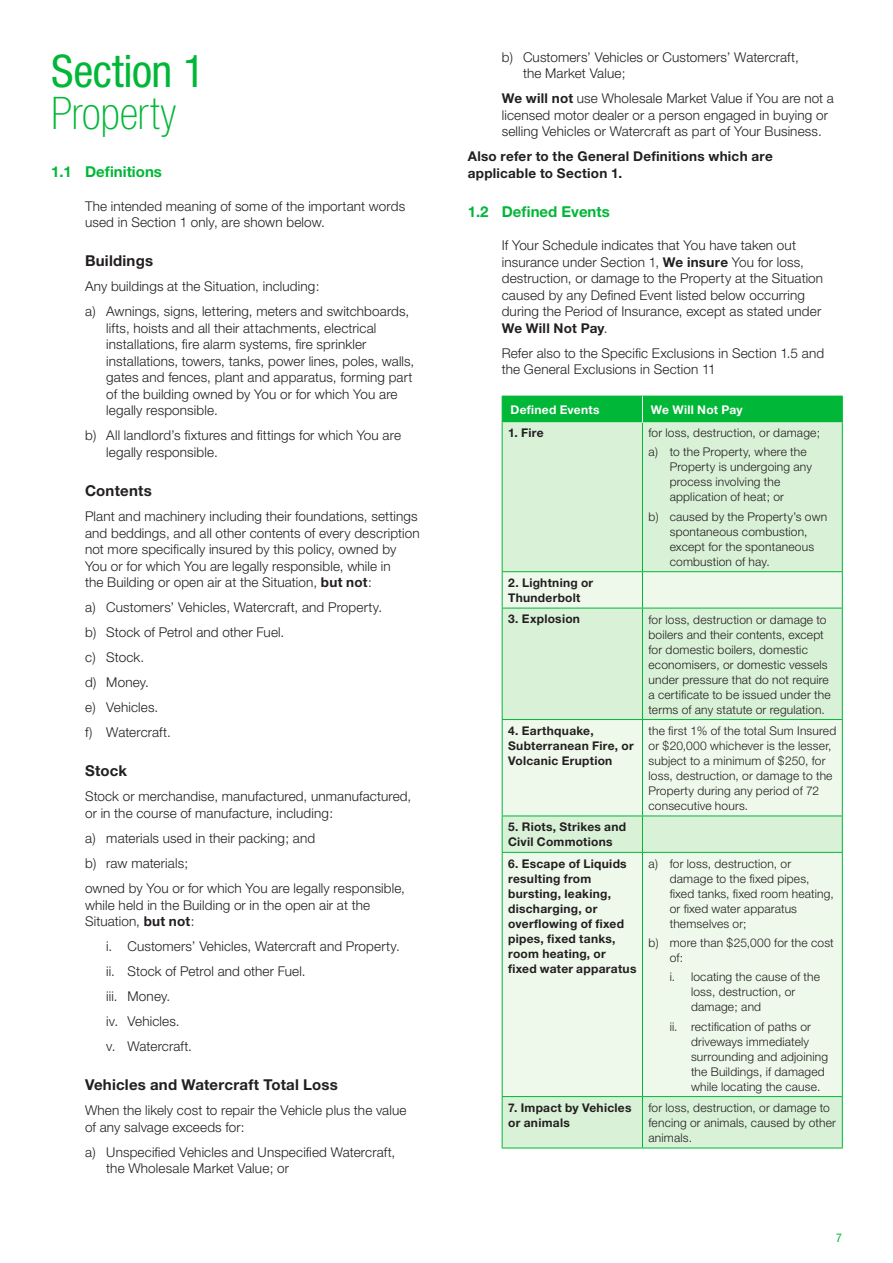
<style>
.page{position:relative;width:893px;height:1263px;background:#fff}
.page>*{position:absolute;margin:0;border:0;box-sizing:border-box;transform-origin:0 0}
.t1{font:condensed 45px "Helvetica Neue";letter-spacing:-.01em;color:#00b737}
.t2{font:100 condensed 45px "Helvetica Neue";letter-spacing:-.005em;color:#00b737}
.t3{font:700 15px "Helvetica Neue";letter-spacing:.015em;color:#231f20}
.t4{font:700 15px "Helvetica Neue";color:#00b737}
.t5{font:300 13.5px/16.5px "Helvetica Neue";letter-spacing:.01em;color:#231f20}
.t6{font:700 13.5px/16.5px "Helvetica Neue";letter-spacing:.02em;color:#231f20}
.t7{font:300 12px/15px "Helvetica Neue";letter-spacing:.015em;color:#231f20}
.t8{font:700 12px/15px "Helvetica Neue";letter-spacing:.025em;color:#231f20}
.t9{font:700 12px "Helvetica Neue";letter-spacing:.02em;color:#fff}
.t10{font:condensed 12px "Helvetica Neue";color:#00b737}
.s1{font-weight:700}
</style>
<div class="page">
<div style="left:503px;top:422px;width:339px;height:726px;background:#d9f1d7"></div>
<svg style="left:503px;top:572px;width:339px;height:524px;background:#e7f5e4"></svg>
<hr style="left:502px;top:422px;width:1px;height:149px;background:#00b737">
<hr style="left:642px;top:422px;width:1px;height:149px;background:#00b737">
<hr style="left:842px;top:422px;width:1px;height:149px;background:#00b737">
<hr style="left:502px;top:571px;width:140px;height:1px;background:#00b737">
<hr style="left:502px;top:572px;width:1px;height:36px;background:#00b737">
<hr style="left:642px;top:571px;width:201px;height:1px;background:#00b737">
<hr style="left:642px;top:572px;width:1px;height:36px;background:#00b737">
<hr style="left:842px;top:572px;width:1px;height:36px;background:#00b737">
<hr style="left:502px;top:608px;width:140px;height:1px;background:#00b737">
<hr style="left:502px;top:608px;width:1px;height:111px;background:#00b737">
<hr style="left:642px;top:608px;width:201px;height:1px;background:#00b737">
<hr style="left:642px;top:608px;width:1px;height:111px;background:#00b737">
<hr style="left:842px;top:608px;width:1px;height:111px;background:#00b737">
<hr style="left:502px;top:719px;width:140px;height:1px;background:#00b737">
<hr style="left:502px;top:720px;width:1px;height:95px;background:#00b737">
<hr style="left:642px;top:719px;width:201px;height:1px;background:#00b737">
<hr style="left:642px;top:720px;width:1px;height:95px;background:#00b737">
<hr style="left:842px;top:720px;width:1px;height:95px;background:#00b737">
<hr style="left:502px;top:815px;width:140px;height:1px;background:#00b737">
<hr style="left:502px;top:816px;width:1px;height:36px;background:#00b737">
<hr style="left:642px;top:815px;width:201px;height:1px;background:#00b737">
<hr style="left:642px;top:816px;width:1px;height:36px;background:#00b737">
<hr style="left:842px;top:816px;width:1px;height:36px;background:#00b737">
<hr style="left:502px;top:852px;width:140px;height:1px;background:#00b737">
<hr style="left:502px;top:853px;width:1px;height:243px;background:#00b737">
<hr style="left:642px;top:852px;width:201px;height:1px;background:#00b737">
<hr style="left:642px;top:853px;width:1px;height:243px;background:#00b737">
<hr style="left:842px;top:853px;width:1px;height:243px;background:#00b737">
<hr style="left:502px;top:1096px;width:140px;height:1px;background:#00b737">
<hr style="left:502px;top:1097px;width:1px;height:51px;background:#00b737">
<hr style="left:642px;top:1096px;width:201px;height:1px;background:#00b737">
<hr style="left:642px;top:1097px;width:1px;height:51px;background:#00b737">
<hr style="left:842px;top:1097px;width:1px;height:51px;background:#00b737">
<hr style="left:502px;top:1148px;width:140px;height:1px;background:#00b737">
<hr style="left:642px;top:1148px;width:201px;height:1px;background:#00b737">
<div style="left:502px;top:396px;width:341px;height:26px;background:#00b737"></div>
<h1 class="t1" style="left:51px;top:45px;width:155px">Section 1</h1>
<h1 class="t2" style="left:51px;top:88px;width:127px">Property</h1>
<p class="t4" style="left:51px;top:162px;width:112px">1.1 Definitions</p>
<p class="t5" style="left:85px;top:197px;width:322px">The intended meaning of some of the important words used in Section 1 only, are shown below.</p>
<p class="t3" style="left:85px;top:252px;width:70px">Buildings</p>
<p class="t5" style="left:85px;top:274px;width:326px;line-height:25px">Any buildings at the Situation, including:<br>a) Awnings, signs, lettering, meters and switchboards,</p>
<p class="t5" style="left:106px;top:320px;width:310px">lifts, hoists and all their attachments, electrical installations, fire alarm systems, fire sprinkler installations, towers, tanks, power lines, poles, walls, gates and fences, plant and apparatus, forming part of the building owned by You or for which You are legally responsible.</p>
<p class="t5" style="left:106px;top:427px;width:296px;text-indent:-21px">b) All landlord’s fixtures and fittings for which You are legally responsible.</p>
<p class="t3" style="left:85px;top:481px;width:68px">Contents</p>
<p class="t5" style="left:85px;top:508px;width:336px">Plant and machinery including their foundations, settings and beddings, and all other contents of every description not more specifically insured by this policy, owned by You or for which You are legally responsible, while in<br>the Building or open air at the Situation, <span class="s1">but not</span>:</p>
<p class="t5" style="left:85px;top:594px;width:299px;line-height:25px">a) Customers’ Vehicles, Watercraft, and Property. b) Stock of Petrol and other Fuel.<br>c) Stock.<br>d) Money.<br>e) Vehicles.<br>f) Watercraft.</p>
<p class="t3" style="left:85px;top:762px;width:44px">Stock</p>
<p class="t5" style="left:85px;top:788px;width:328px">Stock or merchandise, manufactured, unmanufactured, or in the course of manufacture, including:</p>
<p class="t5" style="left:85px;top:825px;width:321px;line-height:25px">a) materials used in their packing; and<br>b) raw materials;<br>owned by You or for which You are legally responsible,</p>
<p class="t5" style="left:85px;top:896px;width:287px">while held in the Building or in the open air at the<br>Situation, <span class="s1">but not</span>:</p>
<p class="t5" style="left:106px;top:933px;width:295px;line-height:25px">i. Customers’ Vehicles, Watercraft and Property. ii. Stock of Petrol and other Fuel.<br>iii. Money.<br>iv. Vehicles.<br>v. Watercraft.</p>
<p class="t3" style="left:85px;top:1076px;width:254px">Vehicles and Watercraft Total Loss</p>
<p class="t5" style="left:85px;top:1102px;width:323px">When the likely cost to repair the Vehicle plus the value of any salvage exceeds for:</p>
<p class="t5" style="left:106px;top:1143px;width:290px;text-indent:-21px">a) Unspecified Vehicles and Unspecified Watercraft, the Wholesale Market Value; or</p>
<p class="t5" style="left:523px;top:48px;width:277px;text-indent:-21px">b) Customers’ Vehicles or Customers’ Watercraft, the Market Value;</p>
<p class="t5" style="left:502px;top:90px;width:334px"><span class="s1">We will not</span> use Wholesale Market Value if You are not a licensed motor dealer or a person engaged in buying or selling Vehicles or Watercraft as part of Your Business.</p>
<p class="t6" style="left:468px;top:148px;width:306px">Also refer to the General Definitions which are applicable to Section 1.</p>
<p class="t4" style="left:468px;top:202px;width:144px">1.2 Defined Events</p>
<p class="t5" style="left:502px;top:237px;width:323px">If Your Schedule indicates that You have taken out insurance under Section 1, <span class="s1">We insure</span> You for loss, destruction, or damage to the Property at the Situation caused by any Defined Event listed below occurring during the Period of Insurance, except as stated under <span class="s1">We Will Not Pay</span>.</p>
<p class="t5" style="left:502px;top:345px;width:324px">Refer also to the Specific Exclusions in Section 1.5 and the General Exclusions in Section 11</p>
<p class="t9" style="left:511px;top:402px;width:90px">Defined Events</p>
<p class="t9" style="left:651px;top:402px;width:93px">We Will Not Pay</p>
<p class="t8" style="left:508px;top:425px;width:37px">1. Fire</p>
<p class="t7" style="left:648px;top:423px;width:173px;line-height:19.2px">for loss, destruction, or damage; a) to the Property, where the</p>
<p class="t7" style="left:670px;top:459px;width:144px">Property is undergoing any process involving the application of heat; or</p>
<p class="t7" style="left:670px;top:509px;width:159px;text-indent:-21px">b) caused by the Property’s own spontaneous combustion, except for the spontaneous combustion of hay.</p>
<p class="t8" style="left:508px;top:575px;width:87px">2. Lightning or<br>Thunderbolt</p>
<p class="t8" style="left:508px;top:611px;width:73px">3. Explosion</p>
<p class="t7" style="left:648px;top:611px;width:184px">for loss, destruction or damage to boilers and their contents, except for domestic boilers, domestic economisers, or domestic vessels under pressure that do not require a certificate to be issued under the terms of any statute or regulation.</p>
<p class="t8" style="left:508px;top:723px;width:127px">4. Earthquake,<br>Subterranean Fire, or<br>Volcanic Eruption</p>
<p class="t7" style="left:648px;top:723px;width:189px">the first 1% of the total Sum Insured or $20,000 whichever is the lesser, subject to a minimum of $250, for loss, destruction, or damage to the<br>Property during any period of 72 consecutive hours.</p>
<p class="t8" style="left:508px;top:819px;width:120px">5. Riots, Strikes and<br>Civil Commotions</p>
<p class="t8" style="left:508px;top:856px;width:130px">6. Escape of Liquids resulting from bursting, leaking, discharging, or overflowing of fixed pipes, fixed tanks, room heating, or fixed water apparatus</p>
<p class="t7" style="left:670px;top:856px;width:165px;text-indent:-21px">a) for loss, destruction, or damage to the fixed pipes, fixed tanks, fixed room heating, or fixed water apparatus themselves or;</p>
<p class="t7" style="left:670px;top:935px;width:166px;text-indent:-21px">b) more than $25,000 for the cost of:</p>
<p class="t7" style="left:691px;top:969px;width:130px;text-indent:-21px">i. locating the cause of the loss, destruction, or damage; and</p>
<p class="t7" style="left:691px;top:1018px;width:139px;text-indent:-21px">ii. rectification of paths or driveways immediately surrounding and adjoining the Buildings, if damaged while locating the cause.</p>
<p class="t8" style="left:508px;top:1100px;width:125px">7. Impact by Vehicles or animals</p>
<p class="t7" style="left:648px;top:1100px;width:189px">for loss, destruction, or damage to fencing or animals, caused by other animals.</p>
<p class="t10" style="left:836px;top:1231px;width:7px">7</p>
</div>
